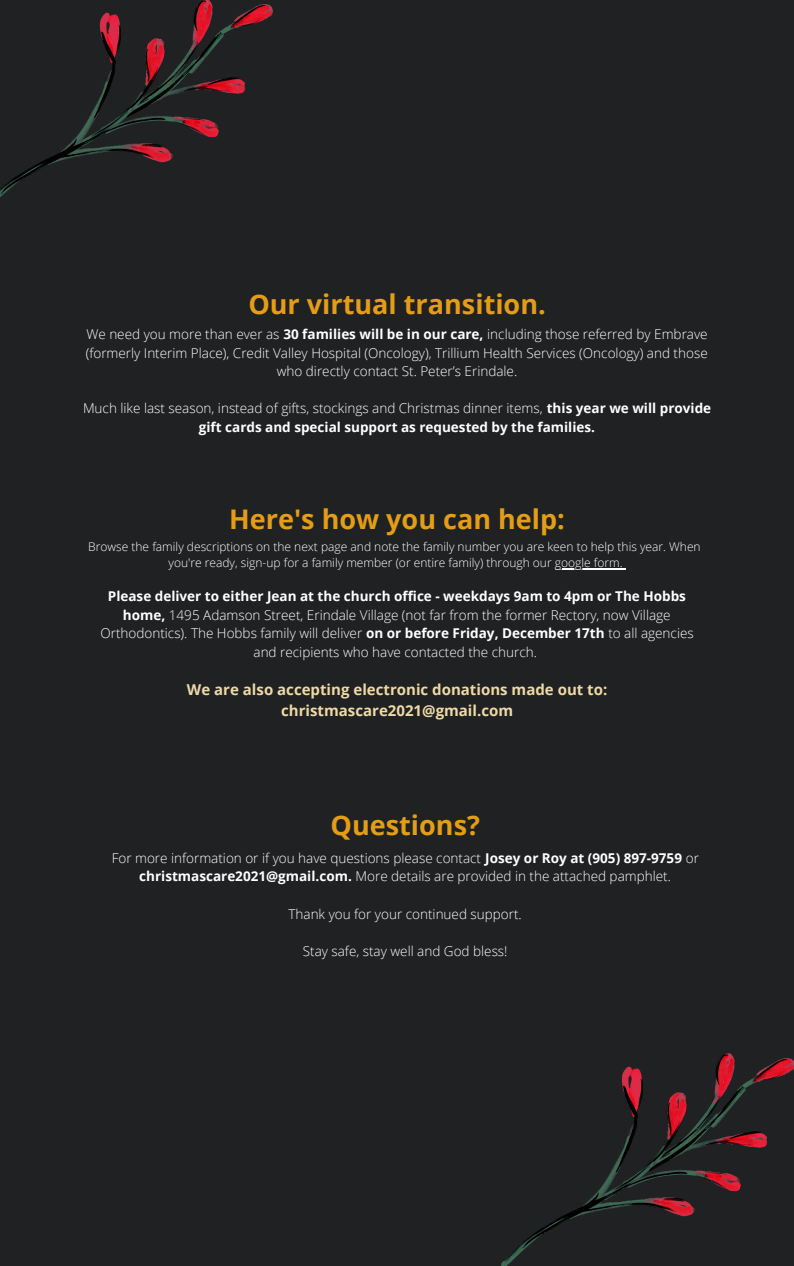
<style>
.page{position:relative;width:794px;height:1266px;background:#fff}
.page>*{position:absolute;margin:0;border:0;box-sizing:border-box;transform-origin:0 0}
.t1{font:700 27px "Open Sans";color:#e49d14}
.t2{font:700 15px/20.9px "Open Sans";color:#efd9a6;text-align:center}
.t3{font:300 13.5px/18.6px "Open Sans";color:#fff;text-align:center}
.t4{font:700 13.5px/18.6px "Open Sans";color:#fff;text-align:center}
.t5{font:300 12px/16.4px "Open Sans";color:#fff;text-align:center}
.s1{font-weight:700}
.s2{font-weight:300}
</style>
<div class="page">
<div style="left:0;top:0;width:793px;height:1266px;background:#1f2122"></div>
<img style="left:0;top:0;width:272px;height:197px">
<hr style="left:554px;top:568px;width:68px;height:1px;background:#fff">
<img style="left:501px;top:1054px;width:292px;height:212px">
<p class="t1" style="left:248px;top:285px;width:299px">Our virtual transition.</p>
<p class="t3" style="left:86px;top:324px;width:623px">We need you more than ever as <span class="s1">30 families will be in our care,</span> including those referred by Embrave (formerly Interim Place), Credit Valley Hospital (Oncology), Trillium Health Services (Oncology) and those who directly contact St. Peter’s Erindale.</p>
<p class="t4" style="left:83px;top:399px;width:629px"><span class="s2">Much like last season, instead of gifts, stockings and Christmas dinner items,</span> this year we will provide gift cards and special support as requested by the families.</p>
<p class="t1" style="left:229px;top:500px;width:337px">Here's how you can help:</p>
<p class="t5" style="left:88px;top:538px;width:613px">Browse the family descriptions on the next page and note the family number you are keen to help this year. When you're ready, sign-up for a family member (or entire family) through our google form.</p>
<p class="t3" style="left:100px;top:587px;width:594px"><span class="s1">Please deliver to either Jean at the church office - weekdays 9am to 4pm or The Hobbs home,</span> 1495 Adamson Street, Erindale Village (not far from the former Rectory, now Village Orthodontics). The Hobbs family will deliver <span class="s1">on or before Friday, December 17th</span> to all agencies and recipients who have contacted the church.</p>
<p class="t2" style="left:187px;top:679px;width:421px">We are also accepting electronic donations made out to: christmascare2021@gmail.com</p>
<p class="t1" style="left:330px;top:806px;width:151px">Questions?</p>
<p class="t3" style="left:112px;top:848px;width:588px">For more information or if you have questions please contact <span class="s1">Josey or Roy at (905) 897-9759</span> or <span class="s1">christmascare2021@gmail.com.</span> More details are provided in the attached pamphlet.</p>
<p class="t3" style="left:288px;top:904px;width:235px">Thank you for your continued support.</p>
<p class="t3" style="left:303px;top:941px;width:206px">Stay safe, stay well and God bless!</p>
</div>
